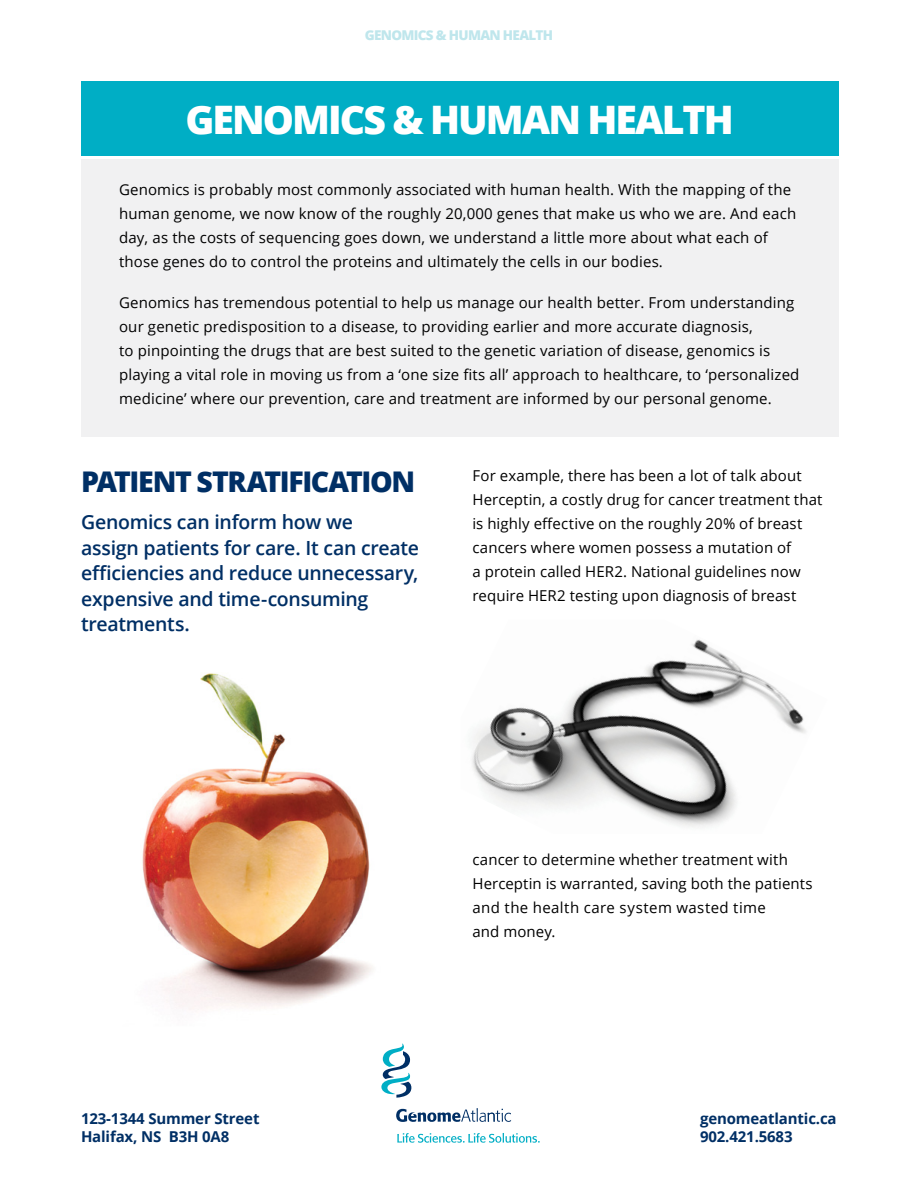
<style>
.page{position:relative;width:918px;height:1188px;background:#fff}
.page>*{position:absolute;margin:0;border:0;box-sizing:border-box;transform-origin:0 0}
.t1{font:800 39.3px "Open Sans";letter-spacing:-.05em;color:#fff}
.t2{font:800 28.5px "Open Sans";letter-spacing:-.055em;color:#002f65}
.t3{font:600 19.5px/25.5px "Open Sans";letter-spacing:-.015em;color:#002f65}
.t4{font:15px/24px "Open Sans";letter-spacing:.01em;color:#000}
.t5{font:700 15px/18px "Open Sans";letter-spacing:-.01em;color:#002f65}
.t6{font:800 13.5px "Open Sans";letter-spacing:-.05em;color:#bfe6ec}
</style>
<div class="page">
<div style="left:81px;top:159px;width:757px;height:277px;background:#f1f1f2"></div>
<svg style="left:381px;top:1043px;width:30px;height:55px"></svg>
<svg style="left:396px;top:1108px;width:115px;height:14px"></svg>
<svg style="left:397px;top:1133px;width:143px;height:10px"></svg>
<div style="left:81px;top:82px;width:757px;height:74px;background:#00aec5"></div>
<img style="left:142px;top:673px;width:230px;height:337px">
<img style="left:472px;top:639px;width:334px;height:188px">
<p class="t6" style="left:365px;top:24px;width:164px">GENOMICS &amp; HUMAN HEALTH</p>
<h1 class="t1" style="left:185px;top:90px;width:475px">GENOMICS &amp; HUMAN HEALTH</h1>
<p class="t4" style="left:119px;top:178px;width:679px">Genomics is probably most commonly associated with human health. With the mapping of the human genome, we now know of the roughly 20,000 genes that make us who we are. And each day, as the costs of sequencing goes down, we understand a little more about what each of those genes do to control the proteins and ultimately the cells in our bodies.</p>
<p class="t4" style="left:119px;top:290px;width:682px">Genomics has tremendous potential to help us manage our health better. From understanding our genetic predisposition to a disease, to providing earlier and more accurate diagnosis,<br>to pinpointing the drugs that are best suited to the genetic variation of disease, genomics is playing a vital role in moving us from a ‘one size fits all’ approach to healthcare, to ‘personalized medicine’ where our prevention, care and treatment are informed by our personal genome.</p>
<h2 class="t2" style="left:81px;top:460px;width:212px">PATIENT STRATIFIC</h2>
<h2 class="t2" style="left:329px;top:460px;width:51px">ATION</h2>
<h3 class="t3" style="left:81px;top:509px;width:340px">Genomics can inform how we<br>assign patients for care. It can create efficiencies and reduce unnecessary, expensive and time-consuming treatments.</h3>
<p class="t4" style="left:473px;top:463px;width:351px">For example, there has been a lot of talk about Herceptin, a costly drug for cancer treatment that is highly effective on the roughly 20% of breast cancers where women possess a mutation of<br>a protein called HER2. National guidelines now require HER2 testing upon diagnosis of breast</p>
<p class="t4" style="left:473px;top:847px;width:342px">cancer to determine whether treatment with Herceptin is warranted, saving both the patients and the health care system wasted time<br>and money.</p>
<p class="t5" style="left:81px;top:1109px;width:180px">123-1344 Summer Street<br>Halifax, NS B3H 0A8</p>
<p class="t5" style="left:700px;top:1109px;width:138px">genomeatlantic.ca<br>902.421.5683</p>
</div>
